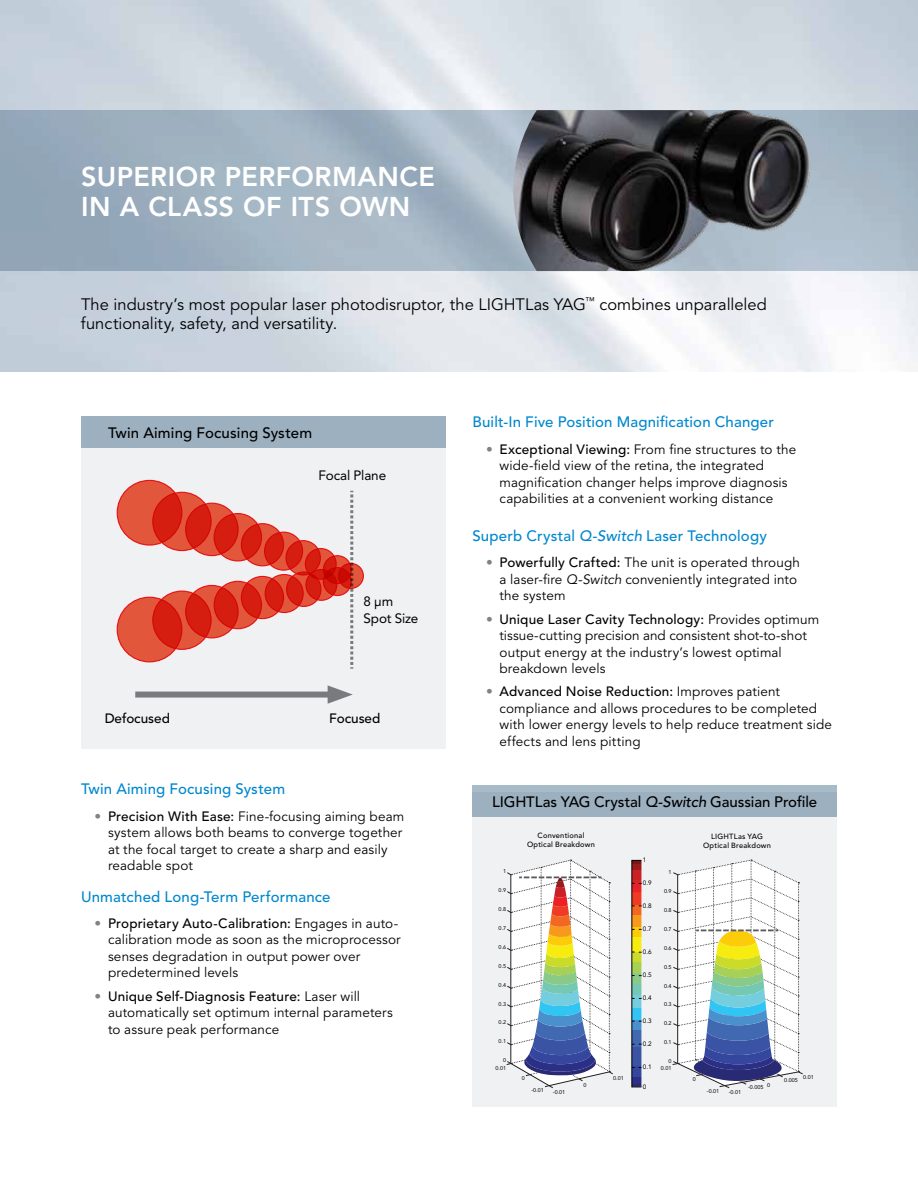
<style>
.page{position:relative;width:918px;height:1188px;background:#fff}
.page>*{position:absolute;margin:0;border:0;box-sizing:border-box;transform-origin:0 0}
.t1{font:800 27px/30px "Avenir";letter-spacing:.015em;color:#fff}
.t2{font:16.5px/19.5px "Avenir";color:#000}
.t3{font:500 15px "Avenir";letter-spacing:.01em;color:#0088ce}
.t4{font:500 15px "Avenir";color:#000}
.t5{font:13.5px/16.5px "Avenir";letter-spacing:.01em;color:#000}
.t6{font:13.5px/16.5px "Avenir";letter-spacing:-.01em;color:#000}
.t7{font:500 13.5px "Avenir";letter-spacing:-.005em;color:#000}
.t8{font:500 7.5px/9px "Avenir";letter-spacing:.025em;color:#000;text-align:center}
.t9{font:6.45px "Avenir";color:#000}
.t10{font:5.4px/7.1px "Avenir";color:#000;text-align:right}
.s1{color:#808285}
.s2{font-weight:500}
.s3{font-style:italic}
</style>
<div class="page">
<svg style="left:0;top:110px;width:918px;height:161px;background:#a1b2c1"></svg>
<img style="left:513px;top:110px;width:301px;height:161px">
<div style="left:81px;top:416px;width:365px;height:333px;background:#f0f1f3"></div>
<div style="left:135px;top:692px;width:203px;height:6px;background:#787a7e"></div>
<svg style="left:328px;top:685px;width:25px;height:19px"></svg>
<div style="left:241px;top:523px;width:43px;height:43px;border:1px solid #ed1d24;border-radius:50%"></div>
<div style="left:264px;top:532px;width:39px;height:39px;border:1px solid #ed1d24;border-radius:50%"></div>
<div style="left:285px;top:540px;width:36px;height:36px;border:1px solid #ed1d24;border-radius:50%"></div>
<div style="left:305px;top:548px;width:32px;height:32px;border:1px solid #ed1d24;border-radius:50%"></div>
<div style="left:323px;top:555px;width:29px;height:29px;border:1px solid #ed1d24;border-radius:50%"></div>
<div style="left:338px;top:563px;width:26px;height:26px;border:1px solid #ed1d24;border-radius:50%"></div>
<div style="left:265px;top:574px;width:39px;height:39px;border:1px solid #ed1d24;border-radius:50%"></div>
<div style="left:286px;top:571px;width:36px;height:36px;border:1px solid #ed1d24;border-radius:50%"></div>
<div style="left:305px;top:569px;width:32px;height:32px;border:1px solid #ed1d24;border-radius:50%"></div>
<div style="left:323px;top:567px;width:29px;height:29px;border:1px solid #ed1d24;border-radius:50%"></div>
<svg style="left:117px;top:480px;width:65px;height:65px;background:#e15139"></svg>
<svg style="left:153px;top:492px;width:58px;height:59px;background:#da3220"></svg>
<svg style="left:186px;top:503px;width:52px;height:53px"></svg>
<svg style="left:214px;top:514px;width:48px;height:47px"></svg>
<svg style="left:241px;top:524px;width:43px;height:42px"></svg>
<svg style="left:265px;top:532px;width:38px;height:38px"></svg>
<svg style="left:286px;top:541px;width:34px;height:34px"></svg>
<svg style="left:305px;top:549px;width:31px;height:30px"></svg>
<svg style="left:323px;top:556px;width:28px;height:28px"></svg>
<svg style="left:338px;top:563px;width:25px;height:25px"></svg>
<svg style="left:117px;top:597px;width:65px;height:65px;background:#e15139"></svg>
<svg style="left:153px;top:591px;width:58px;height:58px;background:#da3321"></svg>
<svg style="left:186px;top:585px;width:52px;height:53px"></svg>
<svg style="left:214px;top:581px;width:48px;height:48px"></svg>
<svg style="left:241px;top:576px;width:43px;height:43px"></svg>
<svg style="left:265px;top:575px;width:38px;height:38px"></svg>
<svg style="left:287px;top:572px;width:34px;height:34px"></svg>
<svg style="left:306px;top:570px;width:31px;height:30px"></svg>
<svg style="left:323px;top:568px;width:28px;height:28px"></svg>
<svg style="left:350px;top:491px;width:3px;height:178px"></svg>
<div style="left:472px;top:786px;width:365px;height:31px;background:#a7bbc9"></div>
<svg style="left:472px;top:793px;width:365px;height:314px;fill:#f0f1f3"></svg>
<svg style="left:633px;top:862px;width:7px;height:223px;background:#92846a"></svg>
<svg style="left:506px;top:859px;width:108px;height:230px"></svg>
<svg style="left:672px;top:859px;width:132px;height:230px"></svg>
<h1 class="t1" style="left:81px;top:161px;width:355px">SUPERIOR PERFORMANCE<br>IN A CLASS OF ITS OWN</h1>
<p class="t2" style="left:81px;top:295px;width:687px">The industry’s most popular laser photodisruptor, the LIGHTLas YAG<sup>™</sup> combines unparalleled functionality, safety, and versatility.</p>
<p class="t4" style="left:108px;top:424px;width:206px">Twin Aiming Focusing System</p>
<p class="t6" style="left:318px;top:467px;width:69px">Focal Plane</p>
<p class="t6" style="left:364px;top:593px;width:56px">8 µm<br>Spot Size</p>
<p class="t7" style="left:105px;top:711px;width:67px">Defocused</p>
<p class="t7" style="left:329px;top:711px;width:53px">Focused</p>
<p class="t3" style="left:81px;top:781px;width:206px">Twin Aiming Focusing System</p>
<p class="t5" style="left:108px;top:808px;width:298px;text-indent:-14px"><span class="s1">•</span> <span class="s2">Precision With Ease:</span> Fine-focusing aiming beam system allows both beams to converge together at the focal target to create a sharp and easily readable spot</p>
<p class="t3" style="left:81px;top:888px;width:251px">Unmatched Long-Term Performance</p>
<p class="t5" style="left:108px;top:915px;width:294px;text-indent:-14px"><span class="s1">•</span> <span class="s2">Proprietary Auto-Calibration:</span> Engages in auto&shy;calibration mode as soon as the microprocessor senses degradation in output power over predetermined levels</p>
<p class="t5" style="left:108px;top:988px;width:286px;text-indent:-14px"><span class="s1">•</span> <span class="s2">Unique Self-Diagnosis Feature:</span> Laser will automatically set optimum internal parameters to assure peak performance</p>
<p class="t3" style="left:472px;top:413px;width:303px">Built-In Five Position Magnification Changer</p>
<p class="t5" style="left:500px;top:441px;width:298px;text-indent:-14px"><span class="s1">•</span> <span class="s2">Exceptional Viewing:</span> From fine structures to the wide-field view of the retina, the integrated magnification changer helps improve diagnosis capabilities at a convenient working distance</p>
<p class="t3" style="left:472px;top:527px;width:296px">Superb Crystal <span class="s3">Q-Switch</span> Laser Technology</p>
<p class="t5" style="left:500px;top:555px;width:302px;text-indent:-14px"><span class="s1">•</span> <span class="s2">Powerfully Crafted:</span> The unit is operated through a laser-fire <span class="s3">Q-Switch</span> conveniently integrated into the system</p>
<p class="t5" style="left:500px;top:611px;width:321px;text-indent:-14px"><span class="s1">•</span> <span class="s2">Unique Laser Cavity Technology:</span> Provides optimum tissue-cutting precision and consistent shot-to-shot output energy at the industry’s lowest optimal breakdown levels</p>
<p class="t5" style="left:500px;top:684px;width:334px;text-indent:-14px"><span class="s1">•</span> <span class="s2">Advanced Noise Reduction:</span> Improves patient compliance and allows procedures to be completed with lower energy levels to help reduce treatment side effects and lens pitting</p>
<p class="t4" style="left:492px;top:793px;width:327px">LIGHTLas YAG Crystal <span class="s3">Q-Switch</span> Gaussian Profile</p>
<p class="t10" style="left:503px;top:868px;width:5px">1</p>
<p class="t10" style="left:499px;top:887px;width:9px">0.9</p>
<p class="t10" style="left:499px;top:906px;width:9px">0.8</p>
<p class="t10" style="left:499px;top:925px;width:9px">0.7</p>
<p class="t10" style="left:499px;top:944px;width:9px">0.6</p>
<p class="t10" style="left:499px;top:962px;width:9px">0.5</p>
<p class="t10" style="left:499px;top:981px;width:9px">0.4</p>
<p class="t10" style="left:499px;top:1000px;width:9px">0.3</p>
<p class="t10" style="left:499px;top:1019px;width:9px">0.2</p>
<p class="t10" style="left:499px;top:1038px;width:9px">0.1</p>
<p class="t10" style="left:503px;top:1057px;width:5px">0</p>
<p class="t10" style="left:496px;top:1065px;width:12px">0.01</p>
<p class="t8" style="left:527px;top:831px;width:69px">Conventional<br>Optical Breakdown</p>
<p class="t8" style="left:703px;top:832px;width:69px">LIGHTLas YAG<br>Optical Breakdown</p>
<p class="t10" style="left:522px;top:1075px;width:5px">0</p>
<p class="t10" style="left:531px;top:1087px;width:14px">-0.01</p>
<p class="t10" style="left:553px;top:1089px;width:14px">-0.01</p>
<p class="t10" style="left:583px;top:1081px;width:5px">0</p>
<p class="t10" style="left:613px;top:1074px;width:12px">0.01</p>
<p class="t9" style="left:643px;top:856px;width:5px">1</p>
<p class="t9" style="left:643px;top:879px;width:10px">0.9</p>
<p class="t9" style="left:643px;top:902px;width:10px">0.8</p>
<p class="t9" style="left:643px;top:925px;width:10px">0.7</p>
<p class="t9" style="left:643px;top:948px;width:10px">0.6</p>
<p class="t9" style="left:643px;top:971px;width:10px">0.5</p>
<p class="t9" style="left:643px;top:994px;width:10px">0.4</p>
<p class="t9" style="left:643px;top:1017px;width:10px">0.3</p>
<p class="t9" style="left:643px;top:1040px;width:10px">0.2</p>
<p class="t9" style="left:643px;top:1063px;width:10px">0.1</p>
<p class="t9" style="left:643px;top:1083px;width:5px">0</p>
<p class="t10" style="left:669px;top:869px;width:5px">1</p>
<p class="t10" style="left:664px;top:888px;width:9px">0.9</p>
<p class="t10" style="left:664px;top:907px;width:9px">0.8</p>
<p class="t10" style="left:664px;top:926px;width:9px">0.7</p>
<p class="t10" style="left:664px;top:944px;width:9px">0.6</p>
<p class="t10" style="left:664px;top:963px;width:9px">0.5</p>
<p class="t10" style="left:664px;top:982px;width:9px">0.4</p>
<p class="t10" style="left:664px;top:1001px;width:9px">0.3</p>
<p class="t10" style="left:664px;top:1020px;width:9px">0.2</p>
<p class="t10" style="left:664px;top:1039px;width:9px">0.1</p>
<p class="t10" style="left:661px;top:1058px;width:12px">0<br>0.01</p>
<p class="t10" style="left:803px;top:1074px;width:12px">0.01</p>
<p class="t10" style="left:693px;top:1076px;width:5px">0</p>
<p class="t10" style="left:784px;top:1077px;width:15px">0.005</p>
<p class="t10" style="left:767px;top:1081px;width:5px">0</p>
<p class="t10" style="left:748px;top:1084px;width:17px">-0.005</p>
<p class="t10" style="left:707px;top:1087px;width:14px">-0.01</p>
<p class="t10" style="left:729px;top:1088px;width:14px">-0.01</p>
</div>
